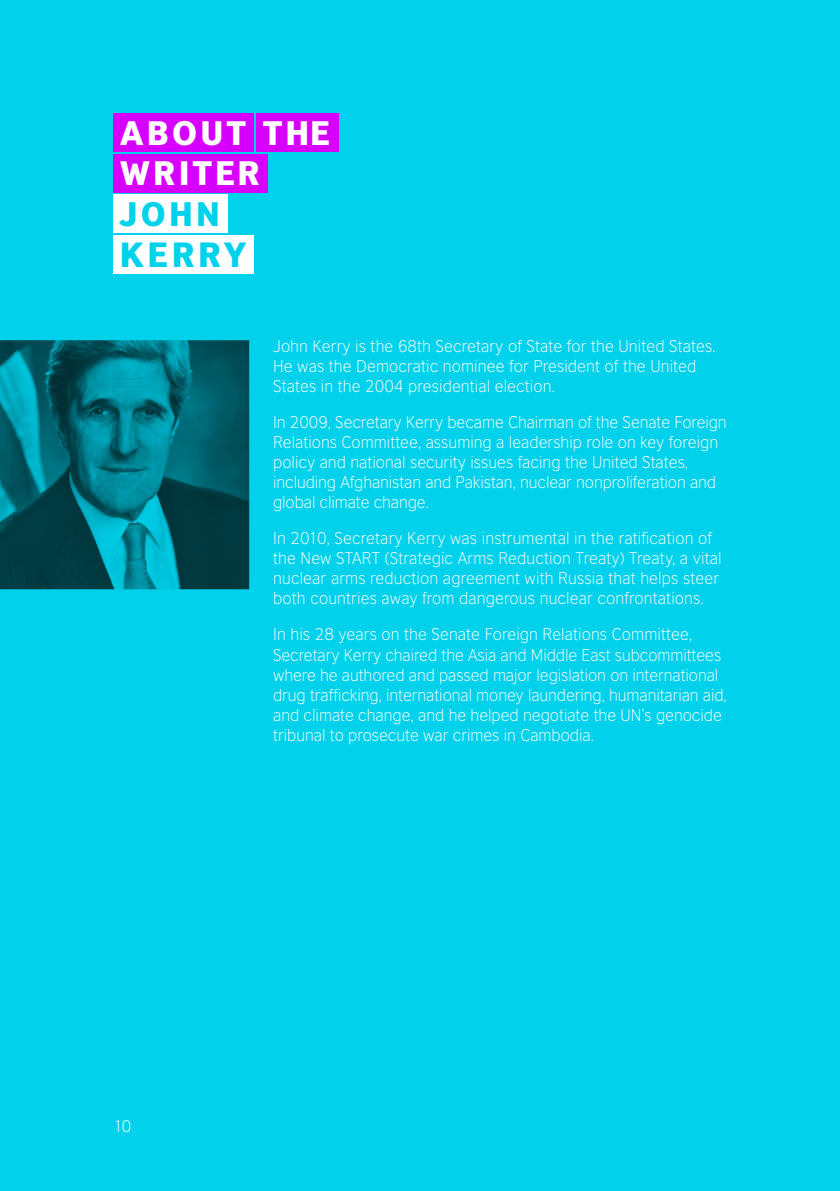
<style>
.page{position:relative;width:840px;height:1191px;background:#fff}
.page>*{position:absolute;margin:0;border:0;box-sizing:border-box;transform-origin:0 0}
.t1{font:900 33px "British Council Sans";letter-spacing:.095em;color:#00d2eb}
.t2{font:900 32px "British Council Sans";letter-spacing:.1em;color:#fff}
.t3{font:900 32px "British Council Sans";color:#00d2eb}
.Body_Copy_White_No_I{font:300 16px/20px "British Council Sans";color:#fff}
</style>
<div class="page">
<div style="left:0;top:0;width:839px;height:1190px;background:#01d1eb"></div>
<div style="left:113px;top:194px;width:115px;height:39px;background:#fff"></div>
<div style="left:113px;top:235px;width:141px;height:38px;background:#fff"></div>
<div style="left:113px;top:113px;width:141px;height:39px;background:#d700ff"></div>
<div style="left:256px;top:113px;width:82px;height:39px;background:#d700ff"></div>
<div style="left:113px;top:154px;width:155px;height:38px;background:#d700ff"></div>
<p class="t2" style="left:120px;top:111px;width:127px">ABOUT</p>
<p class="t2" style="left:263px;top:111px;width:69px">THE</p>
<p class="t2" style="left:120px;top:152px;width:141px">WRITER</p>
<p class="t3" style="left:119px;top:192px;width:102px">JOHN</p>
<p class="t1" style="left:120px;top:232px;width:128px">KERRY</p>
<p class="Body_Copy_White_No_I" style="left:273px;top:336px;width:444px">John Kerry is the 68th Secretary of State for the United States.<br>He was the Democratic nominee for President of the United<br>States in the 2004 presidential election.</p>
<p class="Body_Copy_White_No_I" style="left:273px;top:412px;width:455px">In 2009, Secretary Kerry became Chairman of the Senate Foreign Relations Committee, assuming a leadership role on key foreign policy and national security issues facing the United States, including Afghanistan and Pakistan, nuclear nonproliferation and global climate change.</p>
<p class="Body_Copy_White_No_I" style="left:273px;top:528px;width:450px">In 2010, Secretary Kerry was instrumental in the ratification of the New START (Strategic Arms Reduction Treaty) Treaty, a vital nuclear arms reduction agreement with Russia that helps steer both countries away from dangerous nuclear confrontations.</p>
<p class="Body_Copy_White_No_I" style="left:273px;top:624px;width:455px">In his 28 years on the Senate Foreign Relations Committee, Secretary Kerry chaired the Asia and Middle East subcommittees where he authored and passed major legislation on international drug trafficking, international money laundering, humanitarian aid, and climate change, and he helped negotiate the UN’s genocide tribunal to prosecute war crimes in Cambodia.</p>
<p class="Body_Copy_White_No_I" style="left:113px;top:1116px;width:19px">10</p>
</div>
